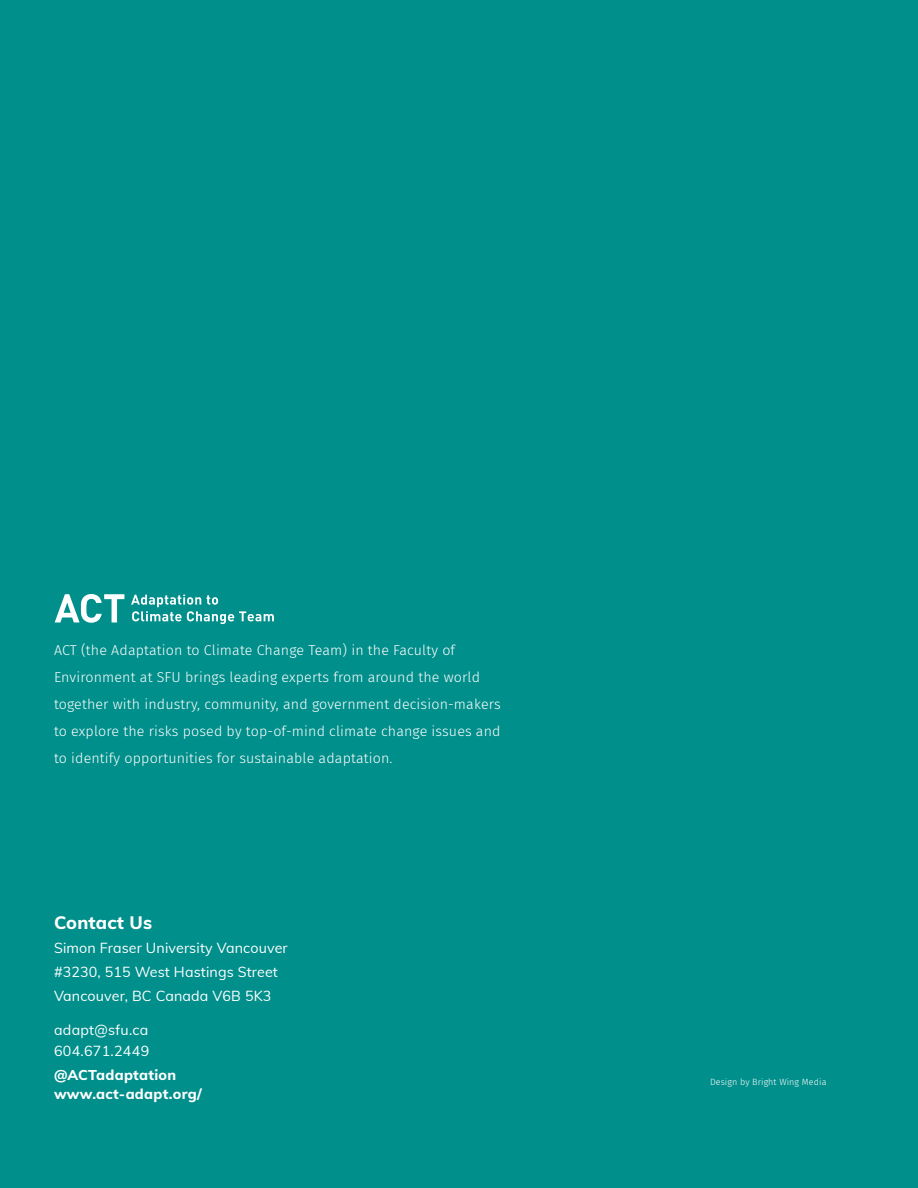
<style>
.page{position:relative;width:918px;height:1188px;background:#008f8b}
.page>*{position:absolute;margin:0;border:0;box-sizing:border-box;transform-origin:0 0}
.t1{font:800 18px "Muli";letter-spacing:.01em;color:#fff}
.t2{font:300 14.25px/27px "Fira Sans";letter-spacing:.01em;color:#fff}
.t3{font:14.25px/24px "Muli";letter-spacing:.01em;color:#fff}
.t4{font:800 14.25px/18.8px "Muli";letter-spacing:.02em;color:#fff}
.t5{font:300 9px "Fira Sans";letter-spacing:.01em;color:#fff}
</style>
<div class="page">
<svg style="left:55px;top:594px;width:69px;height:29px"></svg>
<svg style="left:131px;top:595px;width:143px;height:29px"></svg>
<p class="t2" style="left:54px;top:636px;width:448px">ACT (the Adaptation to Climate Change Team) in the Faculty of Environment at SFU brings leading experts from around the world together with industry, community, and government decision-makers to explore the risks posed by top-of-mind climate change issues and to identify opportunities for sustainable adaptation.</p>
<p class="t1" style="left:54px;top:909px;width:100px">Contact Us</p>
<p class="t3" style="left:54px;top:935px;width:235px">Simon Fraser University Vancouver #3230, 515 West Hastings Street<br>Vancouver, BC Canada V6B 5K3</p>
<p class="t3" style="left:54px;top:1019px;width:97px;line-height:21px">adapt@sfu.ca<br>604.671.2449</p>
<p class="t4" style="left:54px;top:1065px;width:149px">@ACTadaptation www.act-adapt.org/</p>
<p class="t5" style="left:710px;top:1076px;width:118px">Design by Bright Wing Media</p>
</div>
